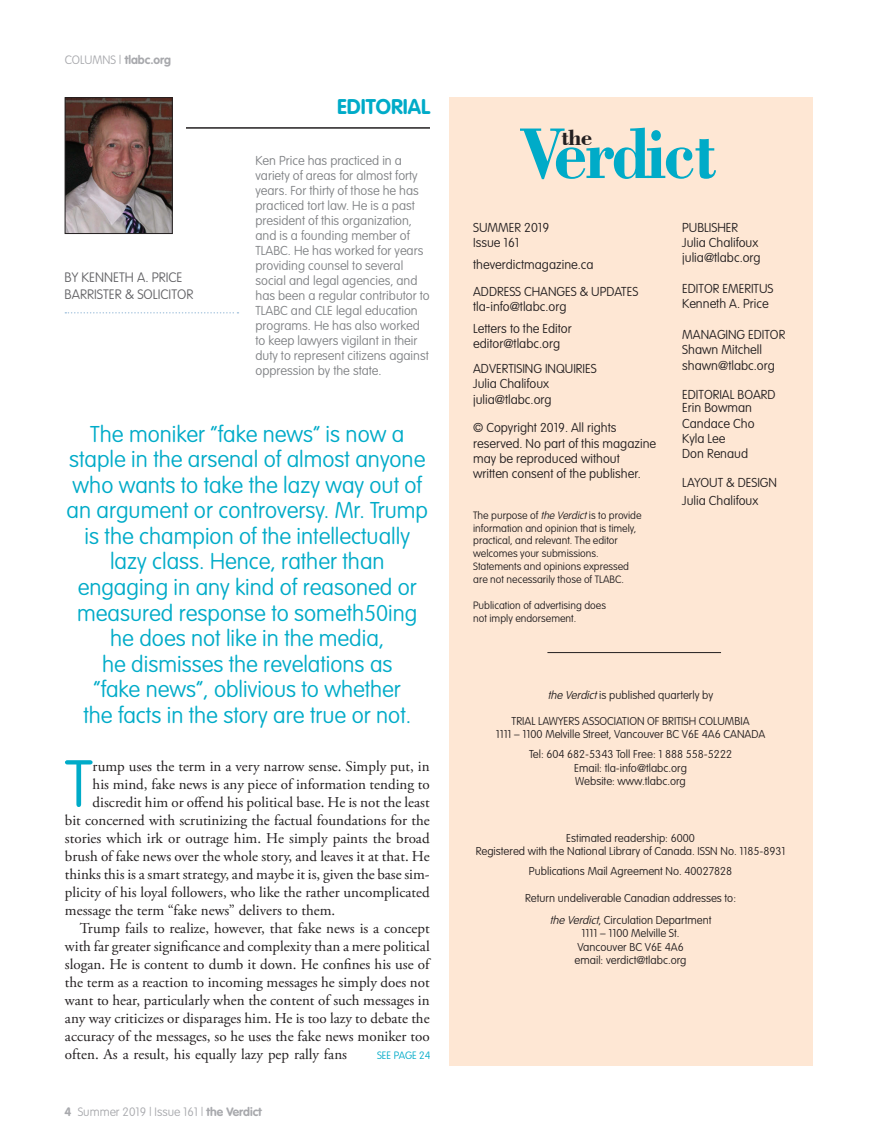
<style>
.page{position:relative;width:878px;height:1148px;background:#fff}
.page>*{position:absolute;margin:0;border:0;box-sizing:border-box;transform-origin:0 0}
.t1{font:700 76.2px "Bodoni BT";letter-spacing:-.04em;color:#00abc8;scale:.91 1}
._146_First_Paragraph{font:100 65.1px "VAG Rounded";color:#00abc8}
.t2{font:700 23.55px "Bodoni BT";color:#231f20}
._146_Pull_Quote{font:100 22.5px/25.5px "VAG Rounded";color:#00abc8;text-align:center}
.Column_Header{font:700 21px "VAG Rounded";color:#00abc8}
._146_First_Paragraph-2{font:15px "Adobe Garamond Pro";color:#231f20}
._146_paragraph_1-nor{font:15px/18px "Adobe Garamond Pro";color:#231f20;text-align:justify}
.By_Line{font:100 13.5px/16.5px "VAG Rounded";color:#636366}
.t3{font:100 12.75px/15.3px "VAG Rounded";color:#231f20}
._146_Bio_Text{font:100 12.75px/15px "VAG Rounded";color:#808285}
.t4{font:100 12px "VAG Rounded";color:#a8a9ad}
.t5{font:700 12px "VAG Rounded";color:#a8a9ad}
.t6{font:100 11.25px/13.5px "VAG Rounded";color:#231f20;text-align:center}
.t7{font:100 10.5px/12.8px "VAG Rounded";color:#231f20}
.t8{font:100 10.5px "VAG Rounded";color:#00abc8}
.s1{font-weight:100}
.s2{font-weight:700}
.s3{font-style:italic}
</style>
<div class="page">
<div style="left:449px;top:97px;width:363px;height:969px;background:#fee7d4"></div>
<hr style="left:547px;top:652px;width:174px;height:1px;background:#231f20">
<svg style="left:65px;top:312px;width:173px;height:1px"></svg>
<img style="left:67px;top:99px;width:103px;height:133px">
<div style="left:65px;top:97px;width:107px;height:137px;border:1px solid #231f20"></div>
<hr style="left:186px;top:127px;width:244px;height:2px;background:#231f20">
<p class="t5" style="left:65px;top:53px;width:108px"><span class="s1">COLUMNS |</span> tlabc.org</p>
<p class="By_Line" style="left:65px;top:269px;width:130px">BY KENNETH A. PRICE<br>BARRISTER &amp; SOLICITOR</p>
<p class="Column_Header" style="left:337px;top:94px;width:94px">EDITORIAL</p>
<p class="_146_Bio_Text" style="left:255px;top:153px;width:176px">Ken Price has practiced in a variety of areas for almost forty years. For thirty of those he has practiced tort law. He is a past president of this organization, and is a founding member of<br>TLABC. He has worked for years providing counsel to several social and legal agencies, and has been a regular contributor to<br>TLABC and CLE legal education programs. He has also worked to keep lawyers vigilant in their duty to represent citizens against oppression by the state.</p>
<p class="_146_Pull_Quote" style="left:66px;top:421px;width:363px">The moniker “fake news” is now a staple in the arsenal of almost anyone who wants to take the lazy way out of an argument or controversy. Mr. Trump is the champion of the intellectually lazy class. Hence, rather than engaging in any kind of reasoned or measured response to someth50ing he does not like in the media,<br>he dismisses the revelations as<br>“fake news”, oblivious to whether<br>the facts in the story are true or not.</p>
<p class="_146_First_Paragraph" style="left:65px;top:746px;width:29px">T</p>
<p class="_146_First_Paragraph-2" style="left:93px;top:756px;width:338px">rump uses the term in a very narrow sense. Simply put, in</p>
<p class="_146_First_Paragraph-2" style="left:93px;top:774px;width:338px">his mind, fake news is any piece of information tending to</p>
<p class="_146_First_Paragraph-2" style="left:93px;top:792px;width:338px">discredit him or offend his political base. He is not the least</p>
<p class="_146_First_Paragraph-2" style="left:65px;top:810px;width:366px">bit concerned with scrutinizing the factual foundations for the</p>
<p class="_146_First_Paragraph-2" style="left:65px;top:828px;width:366px">stories which irk or outrage him. He simply paints the broad</p>
<p class="_146_First_Paragraph-2" style="left:65px;top:846px;width:366px">brush of fake news over the whole story, and leaves it at that. He</p>
<p class="_146_First_Paragraph-2" style="left:65px;top:864px;width:366px">thinks this is a smart strategy, and maybe it is, given the base sim-</p>
<p class="_146_First_Paragraph-2" style="left:65px;top:882px;width:366px">plicity of his loyal followers, who like the rather uncomplicated</p>
<p class="_146_First_Paragraph-2" style="left:65px;top:900px;width:272px">message the term “fake news” delivers to them.</p>
<p class="_146_paragraph_1-nor" style="left:65px;top:919px;width:366px;text-indent:15px">Trump fails to realize, however, that fake news is a concept with far greater significance and complexity than a mere political slogan. He is content to dumb it down. He confines his use of the term as a reaction to incoming messages he simply does not want to hear, particularly when the content of such messages in any way criticizes or disparages him. He is too lazy to debate the accuracy of the messages, so he uses the fake news moniker too often. As a result, his equally lazy pep rally fans</p>
<p class="t8" style="left:377px;top:1049px;width:55px">SEE PAGE 24</p>
<p class="t4" style="left:64px;top:1104px;width:199px"><span class="s2">4</span> Summer 2019 | Issue 161 | <span class="s2">the Verdict</span></p>
<p class="t1" style="left:519px;top:106px;width:219px">Verdict</p>
<p class="t2" style="left:561px;top:122px;width:32px">the</p>
<p class="t3" style="left:473px;top:220px;width:77px">SUMMER 2019<br>Issue 161</p>
<p class="t3" style="left:473px;top:257px;width:122px">theverdictmagazine.ca</p>
<p class="t3" style="left:473px;top:283px;width:167px">ADDRESS CHANGES &amp; UPDATES tla-info@tlabc.org</p>
<p class="t3" style="left:473px;top:321px;width:100px">Letters to the Editor editor@tlabc.org</p>
<p class="t3" style="left:473px;top:361px;width:125px">ADVERTISING INQUIRIES</p>
<p class="t3" style="left:473px;top:376px;width:80px">Julia Chalifoux julia@tlabc.org</p>
<p class="t3" style="left:473px;top:420px;width:184px">© Copyright 2019. All rights reserved. No part of this magazine may be reproduced without written consent of the publisher.</p>
<p class="t7" style="left:473px;top:509px;width:170px">The purpose of <span class="s3">the Verdict</span>is to provide information and opinion that is timely, practical, and relevant. The editor welcomes your submissions.<br>Statements and opinions expressed are not necessarily those of TLABC.</p>
<p class="t7" style="left:473px;top:599px;width:134px">Publication of advertising does not imply endorsement.</p>
<p class="t3" style="left:682px;top:220px;width:80px">PUBLISHER<br>Julia Chalifoux julia@tlabc.org</p>
<p class="t3" style="left:682px;top:281px;width:93px">EDITOR EMERITUS<br>Kenneth A. Price</p>
<p class="t3" style="left:682px;top:327px;width:104px">MANAGING EDITOR<br>Shawn Mitchell shawn@tlabc.org</p>
<p class="t3" style="left:682px;top:387px;width:95px;line-height:13.5px">EDITORIAL BOARD<br>Erin Bowman</p>
<p class="t3" style="left:682px;top:415px;width:74px">Candace Cho<br>Kyla Lee<br>Don Renaud</p>
<p class="t3" style="left:682px;top:474px;width:96px;line-height:18px">LAYOUT &amp; DESIGN<br>Julia Chalifoux</p>
<p class="t6" style="left:548px;top:688px;width:167px"><span class="s3">the Verdict</span>is published quarterly by</p>
<p class="t6" style="left:511px;top:713px;width:239px">TRIAL LAWYERS ASSOCIATION OF BRITISH COLUMBIA</p>
<p class="t6" style="left:495px;top:727px;width:271px">1111 – 1100 Melville Street, Vancouver BC V6E 4A6 CANADA</p>
<p class="t6" style="left:529px;top:747px;width:204px">Tel: 604 682-5343 Toll Free: 1 888 558-5222</p>
<p class="t6" style="left:574px;top:761px;width:114px;text-align:left">Email: tla-info@tlabc.org<br>Website: www.tlabc.org</p>
<p class="t6" style="left:475px;top:831px;width:311px">Estimated readership: 6000<br>Registered with the National Library of Canada. ISSN No. 1185-8931</p>
<p class="t6" style="left:529px;top:864px;width:205px">Publications Mail Agreement No. 40027828</p>
<p class="t6" style="left:525px;top:891px;width:212px">Return undeliverable Canadian addresses to:</p>
<p class="t6" style="left:549px;top:913px;width:163px"><span class="s3">the Verdict</span>, Circulation Department<br>1111 – 1100 Melville St.<br>Vancouver BC V6E 4A6<br>email: verdict@tlabc.org</p>
</div>
